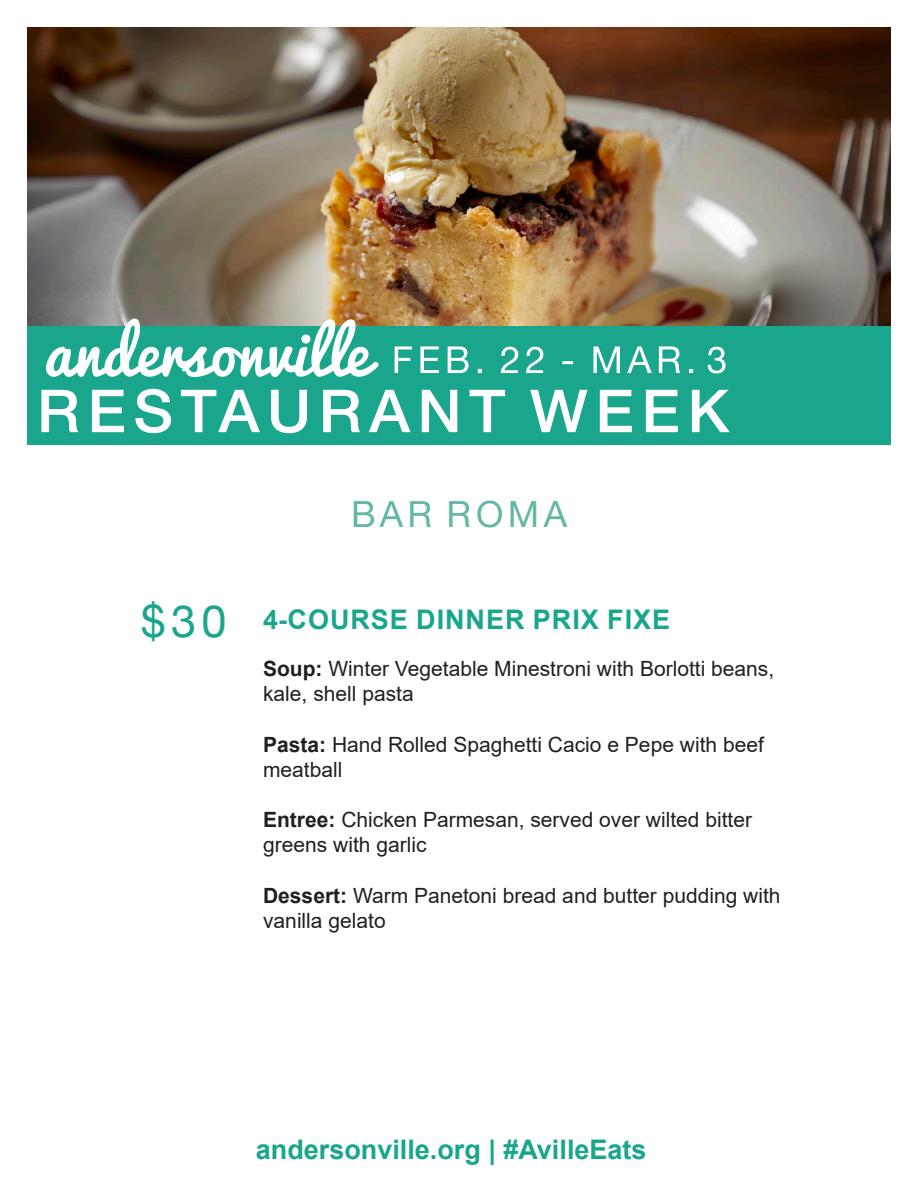
<style>
.page{position:relative;width:918px;height:1188px;background:#fff}
.page>*{position:absolute;margin:0;border:0;box-sizing:border-box;transform-origin:0 0}
.t1{font:45px "Helvetica Neue";color:#19a68d}
.t2{font:36px "Helvetica Neue";letter-spacing:.12em;color:#64b7a5}
.t3{font:700 27px "Arial";color:#19a68d}
.t4{font:700 27px "Arial";letter-spacing:.035em;color:#19a68d}
.t5{font:21px/25.2px "Arial";color:#231f20}
.s1{font-weight:700}
</style>
<div class="page">
<img style="left:27px;top:27px;width:864px;height:299px">
<div style="left:27px;top:326px;width:864px;height:119px;background:#19a68d"></div>
<svg style="left:41px;top:389px;width:689px;height:44px"></svg>
<svg style="left:46px;top:319px;width:333px;height:58px"></svg>
<svg style="left:395px;top:346px;width:331px;height:27px"></svg>
<p class="t1" style="left:141px;top:594px;width:87px">$30</p>
<p class="t2" style="left:351px;top:493px;width:217px">BAR ROMA</p>
<p class="t4" style="left:263px;top:601px;width:408px">4-COURSE DINNER PRIX FIXE</p>
<p class="t5" style="left:263px;top:656px;width:513px"><span class="s1">Soup:</span> Winter Vegetable Minestroni with Borlotti beans, kale, shell pasta</p>
<p class="t5" style="left:263px;top:731px;width:502px"><span class="s1">Pasta:</span> Hand Rolled Spaghetti Cacio e Pepe with beef meatball</p>
<p class="t5" style="left:263px;top:807px;width:490px"><span class="s1">Entree:</span> Chicken Parmesan, served over wilted bitter greens with garlic</p>
<p class="t5" style="left:263px;top:883px;width:519px"><span class="s1">Dessert:</span> Warm Panetoni bread and butter pudding with vanilla gelato</p>
<p class="t3" style="left:256px;top:1130px;width:392px">andersonville.org | #AvilleEats</p>
</div>
